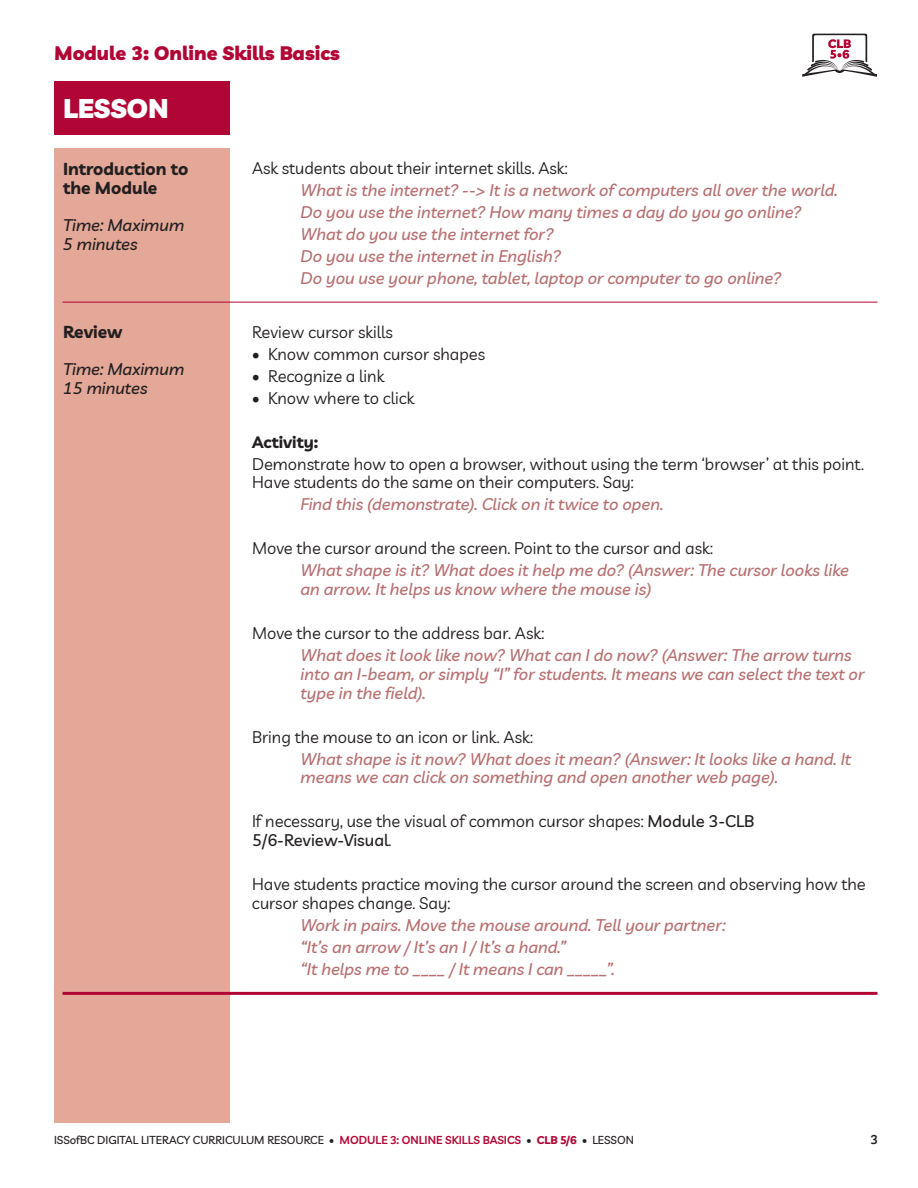
<style>
.page{position:relative;width:918px;height:1188px;background:#fff}
.page>*{position:absolute;margin:0;border:0;box-sizing:border-box;transform-origin:0 0}
.t1{font:900 27px "Livvic";color:#fff}
.t2{font:900 19.5px "Livvic";color:#b10535}
.t3{font:700 17.25px/18.8px "Livvic";color:#231f20}
.t4{font:italic 500 16.5px/22px "Livvic";color:#b67071}
.t5{font:16.5px/18.8px "Livvic";color:#231f20}
.t6{font:italic 500 16.5px/18.8px "Livvic";color:#231f20}
.t7{font:700 16.5px "Livvic";color:#231f20}
.t8{font:600 12.75px "Livvic";color:#231f20}
.t9{font:500 11.25px "Livvic";color:#231f20}
.s1{font-weight:500}
.s2{font-weight:600;color:#b10535}
.s3{font-weight:700;color:#b10535}
</style>
<div class="page">
<div style="left:54px;top:148px;width:176px;height:975px;background:#e3a897"></div>
<div style="left:54px;top:82px;width:176px;height:53px;background:#b10535"></div>
<svg style="left:802px;top:34px;width:76px;height:43px"></svg>
<hr style="left:63px;top:302px;width:815px;height:1px;background:#b10535">
<hr style="left:63px;top:992px;width:815px;height:3px;background:#b10535">
<p class="t2" style="left:54px;top:41px;width:287px">Module 3: Online Skills Basics</p>
<h1 class="t1" style="left:63px;top:91px;width:107px">LESSON</h1>
<p class="t3" style="left:63px;top:159px;width:127px">Introduction to the Module</p>
<p class="t6" style="left:63px;top:215px;width:123px">Time: Maximum<br>5 minutes</p>
<p class="t3" style="left:63px;top:322px;width:61px">Review</p>
<p class="t6" style="left:63px;top:360px;width:123px">Time: Maximum<br>15 minutes</p>
<p class="t5" style="left:252px;top:158px;width:317px">Ask students about their internet skills. Ask:</p>
<p class="t4" style="left:301px;top:179px;width:539px">What is the internet? --&gt; It is a network of computers all over the world.<br>Do you use the internet? How many times a day do you go online?<br>What do you use the internet for?<br>Do you use the internet in English?<br>Do you use your phone, tablet, laptop or computer to go online?</p>
<p class="t5" style="left:252px;top:322px;width:142px">Review cursor skills</p>
<p class="t5" style="left:252px;top:344px;width:235px">• Know common cursor shapes</p>
<p class="t5" style="left:252px;top:366px;width:134px">• Recognize a link</p>
<p class="t5" style="left:252px;top:388px;width:164px">• Know where to click</p>
<p class="t7" style="left:252px;top:431px;width:68px">Activity:</p>
<p class="t5" style="left:252px;top:454px;width:613px">Demonstrate how to open a browser, without using the term ‘browser’ at this point.<br>Have students do the same on their computers. Say:</p>
<p class="t4" style="left:301px;top:493px;width:364px">Find this (demonstrate). Click on it twice to open.</p>
<p class="t5" style="left:252px;top:539px;width:463px">Move the cursor around the screen. Point to the cursor and ask:</p>
<p class="t4" style="left:301px;top:561px;width:550px;line-height:18.8px">What shape is it? What does it help me do? (Answer: The cursor looks like an arrow. It helps us know where the mouse is)</p>
<p class="t5" style="left:252px;top:624px;width:294px">Move the cursor to the address bar. Ask:</p>
<p class="t4" style="left:301px;top:646px;width:565px;line-height:18.8px">What does it look like now? What can I do now? (Answer: The arrow turns into an I-beam, or simply “I” for students. It means we can select the text or type in the field).</p>
<p class="t5" style="left:252px;top:727px;width:283px">Bring the mouse to an icon or link. Ask:</p>
<p class="t4" style="left:301px;top:749px;width:552px;line-height:18.8px">What shape is it now? What does it mean? (Answer: It looks like a hand. It means we can click on something and open another web page).</p>
<p class="t5" style="left:252px;top:812px;width:504px">If necessary, use the visual of common cursor shapes: <span class="s1">MODULE 3-CLB<br>5/6-REVIEW-VISUAL</span>.</p>
<p class="t5" style="left:252px;top:874px;width:615px">Have students practice moving the cursor around the screen and observing how the cursor shapes change. Say:</p>
<p class="t4" style="left:301px;top:914px;width:427px">Work in pairs. Move the mouse around. Tell your partner: “It’s an arrow / It’s an I / It’s a hand.”<br>“It helps me to ____ / It means I can _____”.</p>
<p class="t9" style="left:54px;top:1133px;width:581px">ISSOFBC DIGITAL LITERACY CURRICULUM RESOURCE • <span class="s2">MODULE 3: ONLINE SKILLS BASICS</span> • <span class="s3">CLB 5/6</span> • LESSON</p>
<p class="t8" style="left:871px;top:1131px;width:8px">3</p>
</div>
